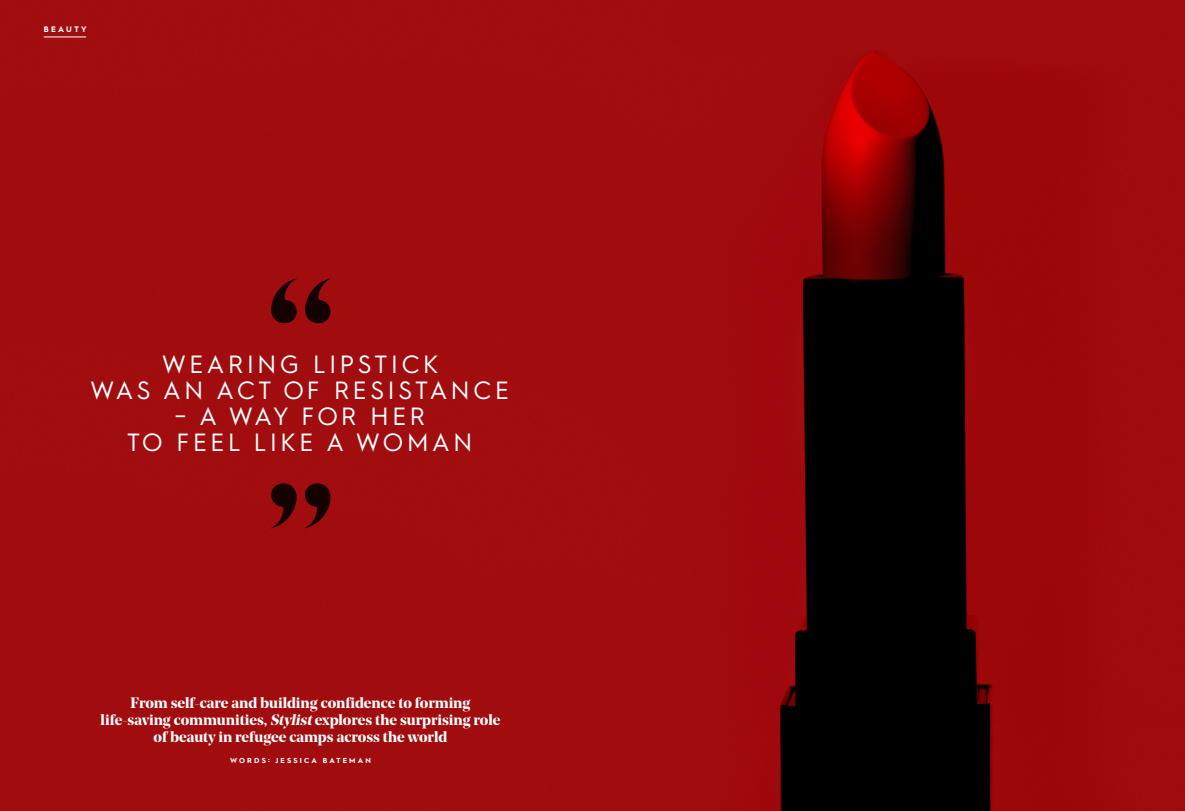
<style>
.page{position:relative;width:1185px;height:811px;background:#fff}
.page>*{position:absolute;margin:0;border:0;box-sizing:border-box;transform-origin:0 0}
.t1{font:25px/26px "Hurme Geometric Sans 1";letter-spacing:.15em;color:#fff;text-align:center}
.t2{font:700 15px/17px "Noe Display";color:#fff;text-align:center}
.t3{font:700 8px "Hurme Geometric Sans 1";letter-spacing:.3em;color:#fff}
.t4{font:700 7.2px "Hurme Geometric Sans 1";letter-spacing:.3em;color:#fff}
.s1{font-style:italic}
</style>
<div class="page">
<img style="left:0;top:0;width:1185px;height:811px">
<hr style="left:44px;top:37px;width:42px;height:1px;background:#fff">
<svg style="left:271px;top:278px;width:60px;height:45px;background:#5d0607"></svg>
<svg style="left:271px;top:483px;width:60px;height:45px;background:#5d0607"></svg>
<p class="t3" style="left:44px;top:24px;width:44px">BEAUTY</p>
<h1 class="t1" style="left:91px;top:350px;width:420px">WEARING LIPSTICK<br>WAS AN ACT OF RESISTANCE</h1>
<h1 class="t1" style="left:127px;top:402px;width:347px">– A WAY FOR HER<br>TO FEEL LIKE A WOMAN</h1>
<p class="t2" style="left:101px;top:694px;width:401px">From self-care and building confidence to forming life-saving communities, <span class="s1">Stylist</span>explores the surprising role of beauty in refugee camps across the world</p>
<p class="t4" style="left:230px;top:756px;width:142px">WORDS: JESSICA BATEMAN</p>
</div>
